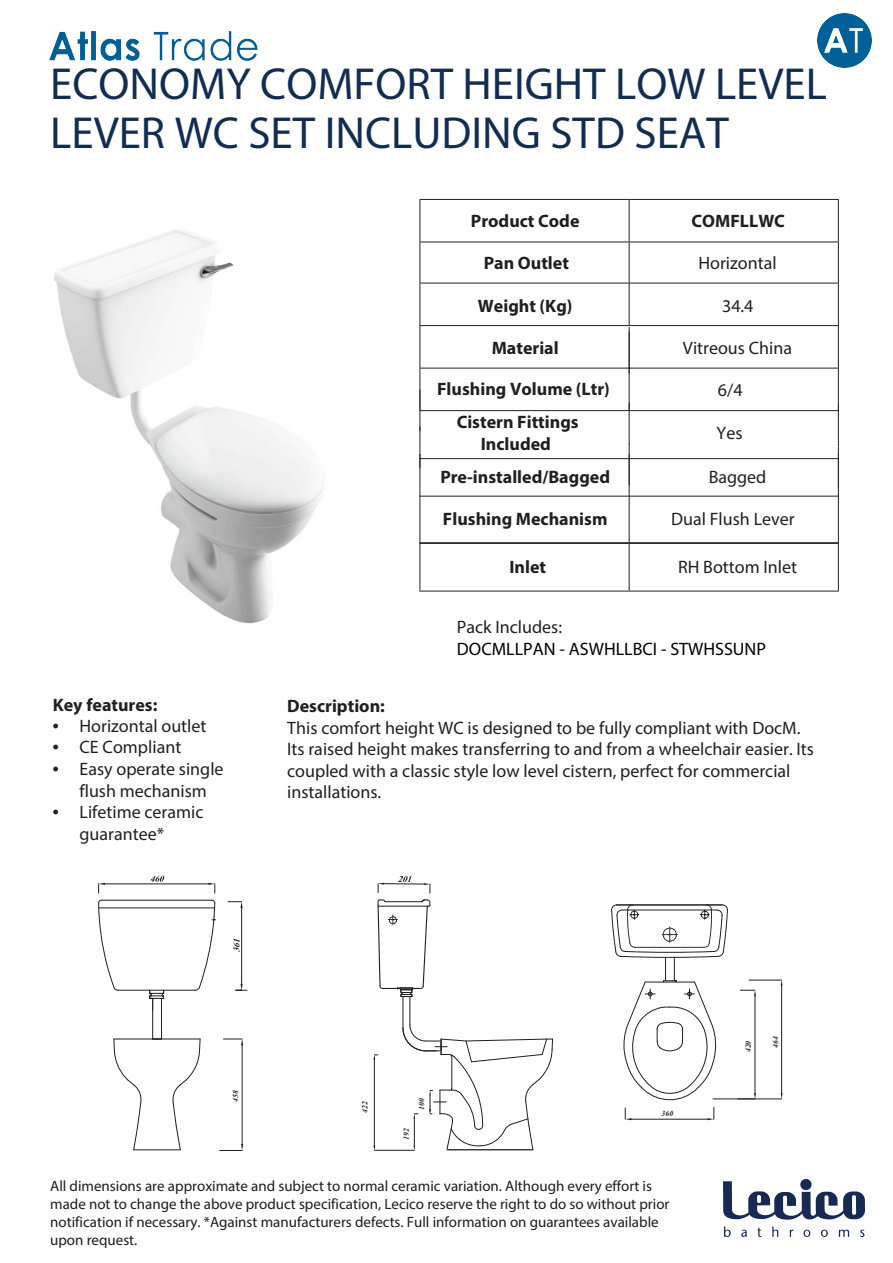
<style>
.page{position:relative;width:893px;height:1263px;background:#fff}
.page>*{position:absolute;margin:0;border:0;box-sizing:border-box;transform-origin:0 0}
.t1{font:45px/49.1px "Myriad Pro";color:#132d52}
.t2{font:18px/21.6px "Myriad Pro";color:#231f20}
.t3{font:700 18px "Myriad Pro";color:#231f20}
.t4{font:18px "Myriad Pro";color:#000}
.t5{font:700 18px/21.6px "Myriad Pro";color:#221e1f;text-align:center}
.t6{font:18px "Myriad Pro";color:#221e1f}
.t7{font:15px/18px "Myriad Pro";color:#1d1d1b}
.t8{font:italic 700 7.65px "Times New Roman";color:#231f20}
.s1{font-family:"ARS Maquette Pro"}
.s2{font-weight:700}
</style>
<div class="page">
<img style="left:54px;top:230px;width:271px;height:394px">
<svg style="left:124px;top:875px;width:250px;height:269px"></svg>
<hr style="left:420px;top:242px;width:1px;height:41px;background:#231f20">
<hr style="left:629px;top:242px;width:1px;height:41px;background:#231f20">
<hr style="left:838px;top:242px;width:1px;height:41px;background:#231f20">
<hr style="left:420px;top:283px;width:209px;height:1px;background:#231f20">
<hr style="left:420px;top:283px;width:1px;height:42px;background:#231f20">
<hr style="left:629px;top:283px;width:210px;height:1px;background:#231f20">
<hr style="left:629px;top:283px;width:1px;height:42px;background:#231f20">
<hr style="left:838px;top:283px;width:1px;height:42px;background:#231f20">
<hr style="left:420px;top:325px;width:209px;height:1px;background:#231f20">
<hr style="left:420px;top:426px;width:1px;height:42px;background:#231f20">
<hr style="left:629px;top:325px;width:210px;height:1px;background:#231f20">
<hr style="left:629px;top:402px;width:1px;height:42px;background:#231f20">
<hr style="left:838px;top:326px;width:1px;height:42px;background:#231f20">
<hr style="left:420px;top:368px;width:209px;height:1px;background:#231f20">
<hr style="left:420px;top:454px;width:1px;height:42px;background:#231f20">
<hr style="left:629px;top:368px;width:210px;height:1px;background:#231f20">
<hr style="left:629px;top:443px;width:1px;height:42px;background:#231f20">
<hr style="left:838px;top:446px;width:1px;height:42px;background:#231f20">
<hr style="left:420px;top:496px;width:209px;height:1px;background:#231f20">
<hr style="left:629px;top:496px;width:210px;height:1px;background:#231f20">
<hr style="left:420px;top:199px;width:209px;height:1px;background:#231f20">
<hr style="left:420px;top:200px;width:1px;height:42px;background:#231f20">
<hr style="left:629px;top:199px;width:210px;height:1px;background:#231f20">
<hr style="left:629px;top:200px;width:1px;height:42px;background:#231f20">
<hr style="left:838px;top:200px;width:1px;height:42px;background:#231f20">
<hr style="left:420px;top:242px;width:209px;height:1px;background:#231f20">
<hr style="left:629px;top:242px;width:210px;height:1px;background:#231f20">
<hr style="left:420px;top:458px;width:209px;height:1px;background:#231f20">
<hr style="left:629px;top:458px;width:210px;height:1px;background:#231f20">
<hr style="left:629px;top:410px;width:210px;height:1px;background:#231f20">
<hr style="left:420px;top:410px;width:209px;height:1px;background:#231f20">
<hr style="left:420px;top:326px;width:1px;height:42px;background:#231f20">
<hr style="left:420px;top:389px;width:1px;height:42px;background:#231f20">
<hr style="left:420px;top:368px;width:1px;height:42px;background:#231f20">
<hr style="left:629px;top:368px;width:1px;height:42px;background:#231f20">
<hr style="left:629px;top:327px;width:1px;height:42px;background:#231f20">
<hr style="left:838px;top:404px;width:1px;height:42px;background:#231f20">
<hr style="left:838px;top:368px;width:1px;height:42px;background:#231f20">
<hr style="left:629px;top:454px;width:1px;height:42px;background:#231f20">
<hr style="left:838px;top:454px;width:1px;height:42px;background:#231f20">
<hr style="left:420px;top:495px;width:1px;height:48px;background:#231f20">
<hr style="left:629px;top:495px;width:1px;height:48px;background:#231f20">
<hr style="left:838px;top:495px;width:1px;height:48px;background:#231f20">
<hr style="left:420px;top:543px;width:1px;height:48px;background:#231f20">
<hr style="left:629px;top:543px;width:1px;height:48px;background:#231f20">
<hr style="left:838px;top:543px;width:1px;height:48px;background:#231f20">
<hr style="left:420px;top:591px;width:209px;height:1px;background:#231f20">
<hr style="left:629px;top:591px;width:210px;height:1px;background:#231f20">
<hr style="left:420px;top:543px;width:209px;height:1px;background:#231f20">
<hr style="left:629px;top:543px;width:210px;height:1px;background:#231f20">
<svg style="left:98px;top:899px;width:21px;height:92px"></svg>
<hr style="left:164px;top:990px;width:32px;height:1px;background:#231f20">
<hr style="left:118px;top:990px;width:32px;height:1px;background:#231f20">
<hr style="left:99px;top:907px;width:116px;height:1px;background:#231f20">
<hr style="left:101px;top:900px;width:111px;height:1px;background:#231f20">
<hr style="left:105px;top:884px;width:103px;height:1px;background:#231f20">
<svg style="left:208px;top:883px;width:8px;height:10px"></svg>
<svg style="left:98px;top:883px;width:7px;height:10px"></svg>
<svg style="left:151px;top:876px;width:14px;height:6px"></svg>
<hr style="left:241px;top:908px;width:1px;height:76px;background:#231f20">
<svg style="left:228px;top:901px;width:15px;height:7px"></svg>
<svg style="left:233px;top:938px;width:7px;height:14px"></svg>
<hr style="left:242px;top:1045px;width:1px;height:100px;background:#231f20">
<svg style="left:223px;top:1039px;width:20px;height:6px"></svg>
<svg style="left:220px;top:1144px;width:23px;height:7px"></svg>
<hr style="left:152px;top:998px;width:1px;height:41px;background:#231f20">
<hr style="left:161px;top:998px;width:1px;height:41px;background:#231f20">
<svg style="left:149px;top:990px;width:15px;height:21px"></svg>
<svg style="left:235px;top:984px;width:12px;height:7px"></svg>
<svg style="left:195px;top:899px;width:21px;height:92px"></svg>
<hr style="left:781px;top:986px;width:1px;height:107px;background:#231f20">
<hr style="left:713px;top:1099px;width:69px;height:1px;background:#231f20">
<hr style="left:749px;top:980px;width:33px;height:1px;background:#231f20">
<hr style="left:755px;top:996px;width:1px;height:97px;background:#231f20">
<svg style="left:740px;top:990px;width:16px;height:6px"></svg>
<svg style="left:738px;top:1093px;width:18px;height:7px"></svg>
<svg style="left:172px;top:1038px;width:29px;height:113px"></svg>
<svg style="left:113px;top:1038px;width:29px;height:113px"></svg>
<hr style="left:134px;top:1149px;width:46px;height:1px;background:#211e1e">
<hr style="left:114px;top:1038px;width:86px;height:1px;background:#211e1e">
<hr style="left:374px;top:1150px;width:40px;height:1px;background:#211e1e">
<svg style="left:374px;top:876px;width:179px;height:274px"></svg>
<svg style="left:611px;top:904px;width:117px;height:216px"></svg>
<img style="left:49px;top:31px;width:209px;height:29px">
<img style="left:817px;top:13px;width:54px;height:54px">
<img style="left:723px;top:1179px;width:142px;height:57px">
<p class="t1" style="left:50px;top:59px;width:778px">ECONOMY COMFORT HEIGHT LOW LEVEL<br>LEVER WC SET INCLUDING STD SEAT</p>
<p class="t3" style="left:471px;top:209px;width:110px">Product Code</p>
<p class="t3" style="left:692px;top:209px;width:95px">COMFLLWC</p>
<p class="t3" style="left:484px;top:251px;width:87px">Pan Outlet</p>
<p class="t2" style="left:698px;top:251px;width:80px">Horizontal</p>
<p class="t3" style="left:478px;top:294px;width:96px">Weight (Kg)</p>
<p class="t2" style="left:722px;top:295px;width:33px">34.4</p>
<p class="t3" style="left:492px;top:336px;width:69px">Material</p>
<p class="t2" style="left:683px;top:337px;width:111px">Vitreous China</p>
<p class="t3" style="left:437px;top:378px;width:174px">Flushing Volume (Ltr)</p>
<p class="t2" style="left:718px;top:378px;width:26px">6/4</p>
<p class="t5" style="left:457px;top:410px;width:124px">Cistern Fittings<br>Included</p>
<p class="t6" style="left:717px;top:422px;width:27px">Yes</p>
<p class="t3" style="left:440px;top:465px;width:171px">Pre-installed/Bagged</p>
<p class="t2" style="left:709px;top:465px;width:59px">Bagged</p>
<p class="t3" style="left:443px;top:507px;width:166px">Flushing Mechanism</p>
<p class="t2" style="left:671px;top:508px;width:125px">Dual Flush Lever</p>
<p class="t3" style="left:509px;top:555px;width:38px">Inlet</p>
<p class="t2" style="left:678px;top:556px;width:121px">RH Bottom Inlet</p>
<p class="t3" style="left:53px;top:693px;width:106px">Key features:</p>
<p class="t2" style="left:53px;top:715px;width:155px"><span class="s1">•</span> Horizontal outlet</p>
<p class="t2" style="left:53px;top:736px;width:130px"><span class="s1">•</span> CE Compliant</p>
<p class="t2" style="left:53px;top:758px;width:173px;text-align:center"><span class="s1">•</span> Easy operate single flush mechanism</p>
<p class="t2" style="left:80px;top:801px;width:125px;text-indent:-27px"><span class="s1">•</span> Lifetime ceramic guarantee*</p>
<p class="t2" style="left:457px;top:616px;width:107px">Pack Includes:</p>
<p class="t4" style="left:457px;top:637px;width:310px">DOCMLLPAN - ASWHLLBCI - STWHSSUNP</p>
<p class="t2" style="left:287px;top:695px;width:528px"><span class="s2">Description:<br></span>This comfort height WC is designed to be fully compliant with DocM.<br>Its raised height makes transferring to and from a wheelchair easier. Its coupled with a classic style low level cistern, perfect for commercial installations.</p>
<p class="t8" style="left:230px;top:1102px;width:13px;rotate:-90deg">458</p>
<p class="t8" style="left:360px;top:1113px;width:13px;rotate:-90deg">422</p>
<p class="t8" style="left:416px;top:1110px;width:13px;rotate:-90deg">100</p>
<p class="t8" style="left:401px;top:1140px;width:13px;rotate:-90deg">192</p>
<p class="t8" style="left:662px;top:1108px;width:13px">360</p>
<p class="t8" style="left:743px;top:1052px;width:13px;rotate:-90deg">420</p>
<p class="t8" style="left:770px;top:1048px;width:13px;rotate:-90deg">464</p>
<p class="t7" style="left:50px;top:1176px;width:621px">All dimensions are approximate and subject to normal ceramic variation. Although every effort is made not to change the above product specification, Lecico reserve the right to do so without prior notification if necessary. *Against manufacturers defects. Full information on guarantees available upon request.</p>
</div>
